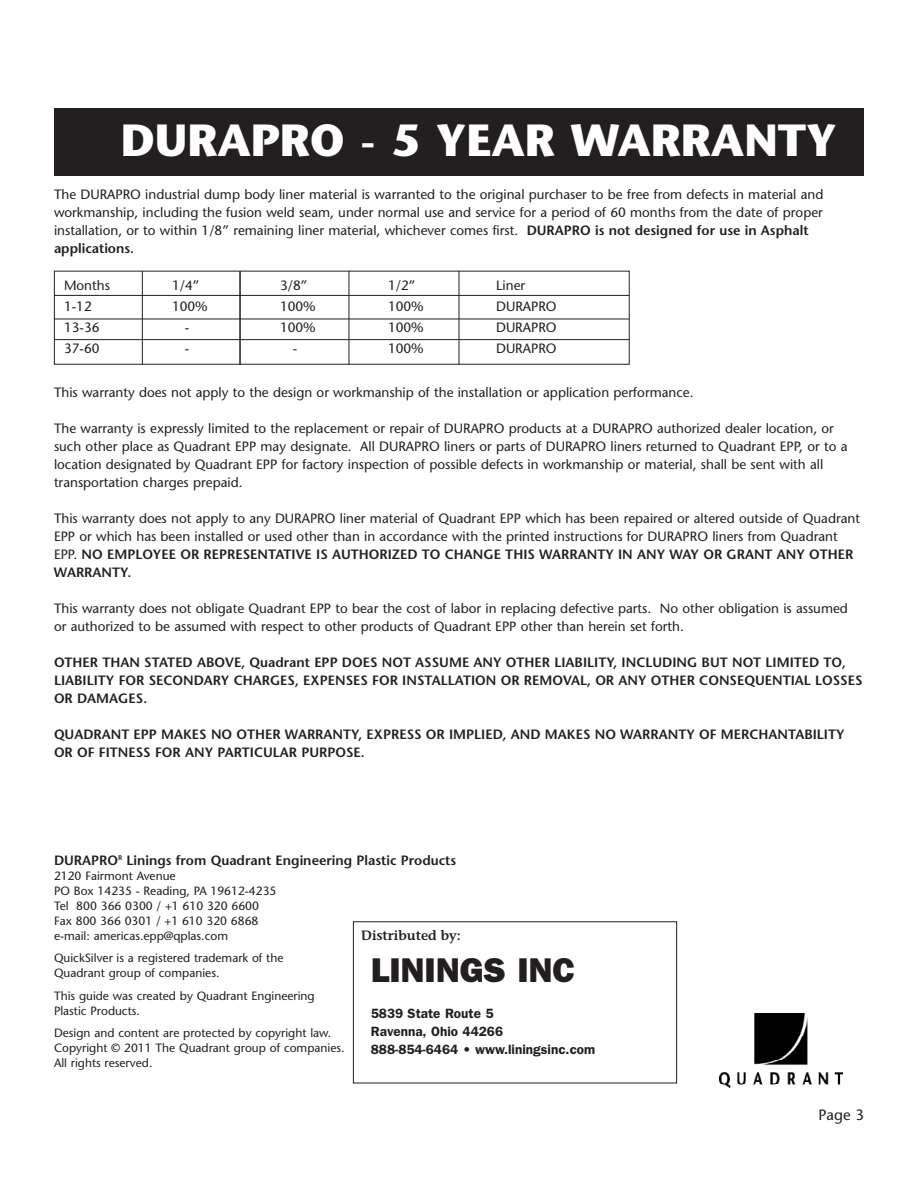
<style>
.page{position:relative;width:918px;height:1188px;background:#fff}
.page>*{position:absolute;margin:0;border:0;box-sizing:border-box;transform-origin:0 0}
.t1{font:700 45px "Stone Sans";color:#fff}
.t2{font:800 34.5px "Franklin Gothic";color:#231f20}
.t3{font:15px "Stone Sans";color:#231f20}
.t4{font:13.5px/18px "Stone Sans";color:#231f20}
.t5{font:600 13.5px/18px "Stone Sans";color:#231f20}
.t6{font:600 13.5px/18px "Franklin Gothic";color:#231f20}
.t7{font:600 13.5px "Stone Informal";color:#231f20}
.t8{font:12px/15px "Stone Sans";color:#231f20}
.s1{font-weight:600}
</style>
<div class="page">
<div style="left:54px;top:108px;width:810px;height:68px;background:#231f20"></div>
<div style="left:54px;top:271px;width:576px;height:94px;border:1px solid #231f20"></div>
<hr style="left:142px;top:271px;width:1px;height:94px;background:#231f20">
<hr style="left:349px;top:271px;width:1px;height:94px;background:#231f20">
<hr style="left:240px;top:271px;width:1px;height:94px;background:#231f20">
<hr style="left:459px;top:271px;width:1px;height:94px;background:#231f20">
<hr style="left:54px;top:295px;width:575px;height:1px;background:#231f20">
<hr style="left:54px;top:319px;width:575px;height:1px;background:#231f20">
<hr style="left:54px;top:339px;width:575px;height:1px;background:#231f20">
<img style="left:754px;top:1013px;width:54px;height:24px">
<img style="left:720px;top:1037px;width:123px;height:50px">
<div style="left:353px;top:921px;width:324px;height:162px;border:1px solid #231f20"></div>
<h1 class="t1" style="left:121px;top:123px;width:718px">DURAPRO - 5 YEAR WARRANTY</h1>
<p class="t4" style="left:54px;top:187px;width:771px">The DURAPRO industrial dump body liner material is warranted to the original purchaser to be free from defects in material and workmanship, including the fusion weld seam, under normal use and service for a period of 60 months from the date of proper installation, or to within 1/8” remaining liner material, whichever comes first. <span class="s1">DURAPRO is not designed for use in Asphalt applications.</span></p>
<p class="t4" style="left:64px;top:278px;width:47px">Months</p>
<p class="t4" style="left:172px;top:278px;width:29px">1/4”</p>
<p class="t4" style="left:280px;top:278px;width:29px">3/8”</p>
<p class="t4" style="left:388px;top:278px;width:29px">1/2”</p>
<p class="t4" style="left:496px;top:278px;width:31px">Liner</p>
<p class="t4" style="left:64px;top:299px;width:29px">1-12</p>
<p class="t4" style="left:172px;top:299px;width:37px">100%</p>
<p class="t4" style="left:280px;top:299px;width:37px">100%</p>
<p class="t4" style="left:388px;top:299px;width:37px">100%</p>
<p class="t4" style="left:496px;top:299px;width:62px">DURAPRO</p>
<p class="t4" style="left:64px;top:320px;width:37px">13-36</p>
<p class="t4" style="left:185px;top:320px;width:6px">-</p>
<p class="t4" style="left:280px;top:320px;width:37px">100%</p>
<p class="t4" style="left:388px;top:320px;width:37px">100%</p>
<p class="t4" style="left:496px;top:320px;width:62px">DURAPRO</p>
<p class="t4" style="left:64px;top:341px;width:37px">37-60</p>
<p class="t4" style="left:185px;top:341px;width:6px">-</p>
<p class="t4" style="left:293px;top:341px;width:6px">-</p>
<p class="t4" style="left:388px;top:341px;width:37px">100%</p>
<p class="t4" style="left:496px;top:341px;width:62px">DURAPRO</p>
<p class="t4" style="left:54px;top:385px;width:641px">This warranty does not apply to the design or workmanship of the installation or application performance.</p>
<p class="t4" style="left:54px;top:421px;width:795px">The warranty is expressly limited to the replacement or repair of DURAPRO products at a DURAPRO authorized dealer location, or such other place as Quadrant EPP may designate. All DURAPRO liners or parts of DURAPRO liners returned to Quadrant EPP, or to a location designated by Quadrant EPP for factory inspection of possible defects in workmanship or material, shall be sent with all transportation charges prepaid.</p>
<p class="t4" style="left:54px;top:511px;width:808px">This warranty does not apply to any DURAPRO liner material of Quadrant EPP which has been repaired or altered outside of Quadrant EPP or which has been installed or used other than in accordance with the printed instructions for DURAPRO liners from Quadrant EPP. <span class="s1">NO EMPLOYEE OR REPRESENTATIVE IS AUTHORIZED TO CHANGE THIS WARRANTY IN ANY WAY OR GRANT ANY OTHER WARRANTY.</span></p>
<p class="t4" style="left:54px;top:601px;width:795px">This warranty does not obligate Quadrant EPP to bear the cost of labor in replacing defective parts. No other obligation is assumed or authorized to be assumed with respect to other products of Quadrant EPP other than herein set forth.</p>
<p class="t5" style="left:54px;top:655px;width:810px">OTHER THAN STATED ABOVE, Quadrant EPP DOES NOT ASSUME ANY OTHER LIABILITY, INCLUDING BUT NOT LIMITED TO,<br>LIABILITY FOR SECONDARY CHARGES, EXPENSES FOR INSTALLATION OR REMOVAL, OR ANY OTHER CONSEQUENTIAL LOSSES<br>OR DAMAGES.</p>
<p class="t5" style="left:54px;top:727px;width:792px">QUADRANT EPP MAKES NO OTHER WARRANTY, EXPRESS OR IMPLIED, AND MAKES NO WARRANTY OF MERCHANTABILITY<br>OR OF FITNESS FOR ANY PARTICULAR PURPOSE.</p>
<p class="t5" style="left:54px;top:853px;width:404px">DURAPRO<sup>R</sup> Linings from Quadrant Engineering Plastic Products</p>
<p class="t8" style="left:54px;top:870px;width:224px">2120 Fairmont Avenue<br>PO Box 14235 - Reading, PA 19612-4235<br>Tel 800 366 0300 / +1 610 320 6600<br>Fax 800 366 0301 / +1 610 320 6868 e-mail: americas.epp@qplas.com</p>
<p class="t8" style="left:54px;top:952px;width:231px">QuickSilver is a registered trademark of the<br>Quadrant group of companies.</p>
<p class="t8" style="left:54px;top:990px;width:262px">This guide was created by Quadrant Engineering<br>Plastic Products.</p>
<p class="t8" style="left:54px;top:1027px;width:292px">Design and content are protected by copyright law.<br>Copyright © 2011 The Quadrant group of companies.<br>All rights reserved.</p>
<p class="t7" style="left:361px;top:930px;width:101px">Distributed by:</p>
<h2 class="t2" style="left:371px;top:949px;width:206px">LININGS INC</h2>
<p class="t6" style="left:371px;top:1004px;width:226px">5839 State Route 5<br>Ravenna, Ohio 44266<br>888-854-6464 • www.liningsinc.com</p>
<p class="t3" style="left:819px;top:1108px;width:47px">Page 3</p>
</div>
